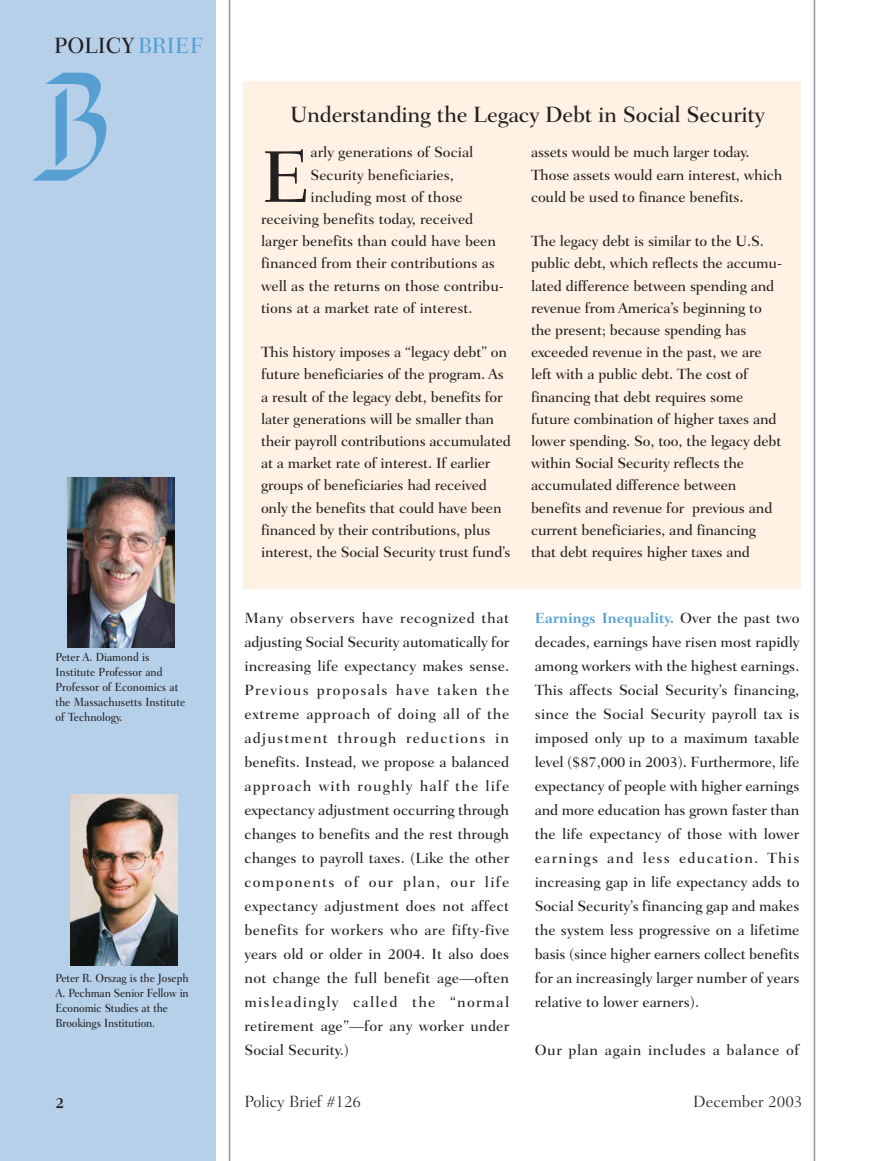
<style>
.page{position:relative;width:891px;height:1161px;background:#fff}
.page>*{position:absolute;margin:0;border:0;box-sizing:border-box;transform-origin:0 0}
.t1{font:500 74.4px "Fairfield LH";color:#231f20}
.t2{font:500 22.5px "Fairfield LH";letter-spacing:-.01em;color:#231f20}
.t3{font:500 22.5px "Fairfield LH";letter-spacing:-.01em;color:#231f20;scale:.95 1}
.t4{font:300 16.5px "Fairfield LH";color:#231f20}
.t5{font:500 15px/24px "Fairfield LH";letter-spacing:-.01em;color:#231f20}
.t6{font:500 15px "Fairfield LH";letter-spacing:.035em;color:#231f20}
.t7{font:700 15px "Fairfield LH";color:#231f20}
.t8{font:500 12px/15px "Fairfield LH";color:#231f20;scale:.9 1}
.s1{color:#559fd3}
.s2{font-weight:700;color:#559fd3}
</style>
<div class="page">
<div style="left:0;top:0;width:216px;height:1161px;background:#b7d0ea"></div>
<hr style="left:229px;top:0;width:1px;height:1161px;background:#939598">
<hr style="left:814px;top:0;width:1px;height:1161px;background:#939598">
<img style="left:33px;top:73px;width:74px;height:108px">
<div style="left:243px;top:81px;width:558px;height:508px;background:#fff2e4"></div>
<img style="left:70px;top:795px;width:107px;height:170px">
<img style="left:68px;top:478px;width:106px;height:170px">
<h2 class="t3" style="left:54px;top:36px;width:158px">POLICY <span class="s1">BRIEF</span></h2>
<p class="t8" style="left:56px;top:651px;width:146px">Peter A. Diamond is<br>Institute Professor and<br>Professor of Economics at the Massachusetts Institute of Technology.</p>
<p class="t8" style="left:56px;top:971px;width:150px">Peter R. Orszag is the Joseph<br>A. Pechman Senior Fellow in<br>Economic Studies at the<br>Brookings Institution.</p>
<p class="t7" style="left:56px;top:1096px;width:10px">2</p>
<h2 class="t2" style="left:290px;top:105px;width:476px">Understanding the Legacy Debt in Social Security</h2>
<h1 class="t1" style="left:261px;top:146px;width:51px">E</h1>
<p class="t5" style="left:310px;top:142px;width:164px">arly generations of Social</p>
<p class="t5" style="left:310px;top:164px;width:145px">Security beneficiaries,</p>
<p class="t5" style="left:310px;top:186px;width:154px">including most of those</p>
<p class="t5" style="left:261px;top:208px;width:214px">receiving benefits today, received</p>
<p class="t5" style="left:261px;top:231px;width:237px">larger benefits than could have been</p>
<p class="t5" style="left:261px;top:253px;width:236px">financed from their contributions as</p>
<p class="t5" style="left:261px;top:275px;width:244px">well as the returns on those contribu-</p>
<p class="t5" style="left:261px;top:297px;width:213px">tions at a market rate of interest.</p>
<p class="t5" style="left:261px;top:342px;width:251px;line-height:22.2px">This history imposes a “legacy debt” on future beneficiaries of the program. As a result of the legacy debt, benefits for later generations will be smaller than their payroll contributions accumulated at a market rate of interest. If earlier groups of beneficiaries had received only the benefits that could have been financed by their contributions, plus interest, the Social Security trust fund’s</p>
<p class="t5" style="left:531px;top:143px;width:253px;line-height:22.2px">assets would be much larger today.<br>Those assets would earn interest, which could be used to finance benefits.</p>
<p class="t5" style="left:531px;top:231px;width:253px;line-height:22.2px">The legacy debt is similar to the U.S. public debt, which reflects the accumu&shy;lated difference between spending and revenue from America’s beginning to the present; because spending has exceeded revenue in the past, we are left with a public debt. The cost of financing that debt requires some future combination of higher taxes and lower spending. So, too, the legacy debt within Social Security reflects the accumulated difference between benefits and revenue for previous and current beneficiaries, and financing that debt requires higher taxes and</p>
<p class="t5" style="left:244px;top:607px;width:266px;text-align:justify">Many observers have recognized that adjusting Social Security automatically for increasing life expectancy makes sense.<br>Previous proposals have taken the extreme approach of doing all of the adjustment through reductions in benefits. Instead, we propose a balanced approach with roughly half the life expectancy adjustment occurring through changes to benefits and the rest through changes to payroll taxes. (Like the other components of our plan, our life expectancy adjustment does not affect benefits for workers who are fifty-five years old or older in 2004. It also does not change the full benefit age—often misleadingly called the “normal retirement age”—for any worker under Social Security.)</p>
<p class="t5" style="left:535px;top:607px;width:266px;text-align:justify"><span class="s2">Earnings Inequality.</span> Over the past two decades, earnings have risen most rapidly among workers with the highest earnings.<br>This affects Social Security’s financing, since the Social Security payroll tax is imposed only up to a maximum taxable level ($87,000 in 2003). Furthermore, life expectancy of people with higher earnings and more education has grown faster than the life expectancy of those with lower earnings and less education. This increasing gap in life expectancy adds to Social Security’s financing gap and makes the system less progressive on a lifetime basis (since higher earners collect benefits for an increasingly larger number of years relative to lower earners).</p>
<p class="t6" style="left:535px;top:1043px;width:266px">Our plan again includes a balance of</p>
<p class="t4" style="left:244px;top:1095px;width:118px">Policy Brief #126</p>
<p class="t4" style="left:693px;top:1095px;width:111px">December 2003</p>
</div>
